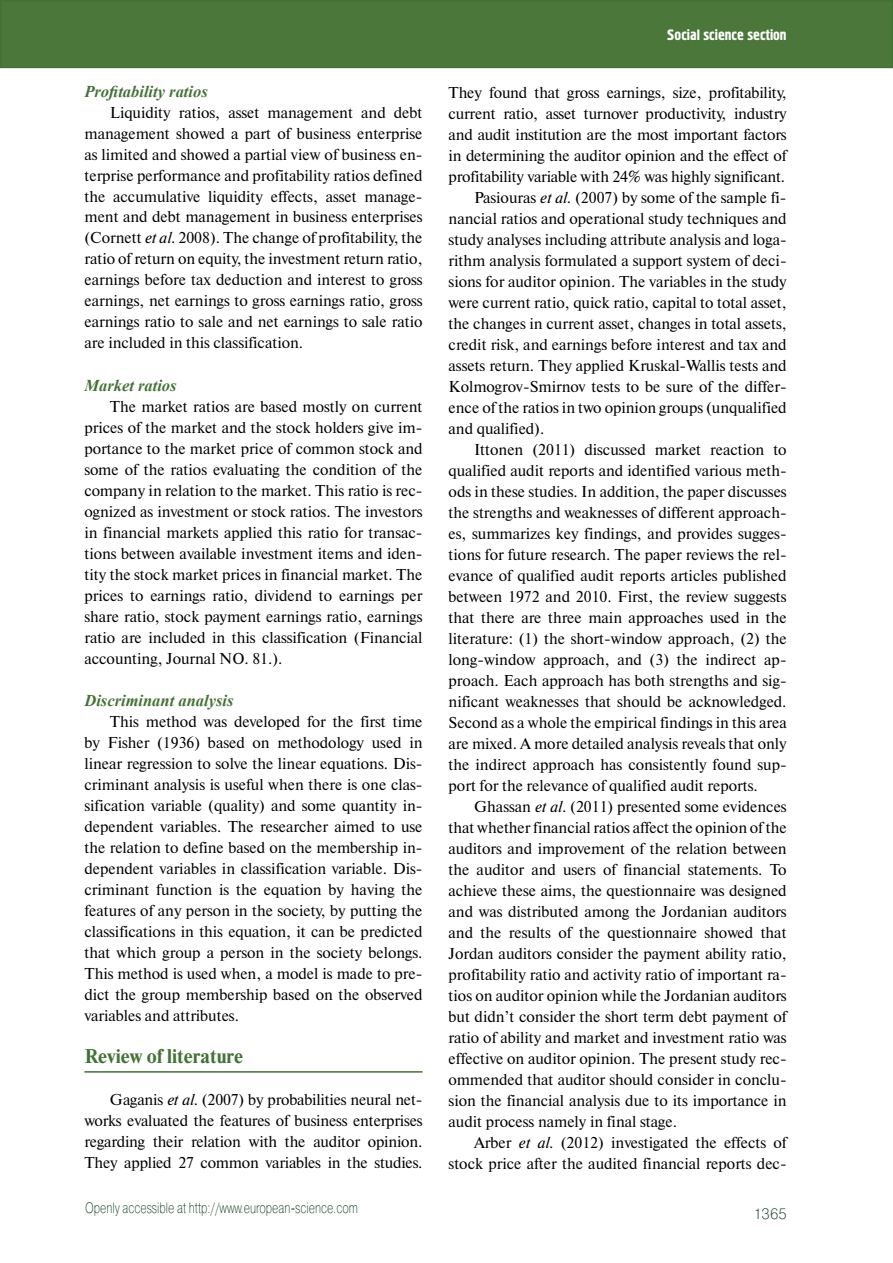
<style>
.page{position:relative;width:893px;height:1263px;background:#fff}
.page>*{position:absolute;margin:0;border:0;box-sizing:border-box;transform-origin:0 0}
.t1{font:700 18.75px "Newton C";color:#437236}
.t2{font:italic 700 16.5px "Times New Roman";color:#437236}
.t3{font:15.75px/21px "Newton C";color:#000;text-align:justify}
.t4{font:15px "Pragmatica Light C";color:#0d3e20;scale:.75 1}
.t5{font:15px "Hermes C";color:#fff}
.t6{font:15px "Pragmatica Light C";color:#0d3e20}
.s1{font-style:italic}
</style>
<div class="page">
<div style="left:1px;top:1px;width:891px;height:66px;background:#4b773b"></div>
<div style="left:0;top:0;width:893px;height:68px;border:2px solid #437236"></div>
<hr style="left:84px;top:1071px;width:338px;height:2px;background:#437236">
<p class="t2" style="left:84px;top:79px;width:125px">Profitability ratios</p>
<p class="t3" style="left:84px;top:102px;width:340px;text-indent:26px">Liquidity ratios, asset management and debt management showed a part of business enterprise as limited and showed a partial view of business en&shy;terprise performance and profitability ratios defined the accumulative liquidity effects, asset manage&shy;ment and debt management in business enterprises (Cornett <span class="s1">et al</span>. 2008). The change of profitability, the ratio of return on equity, the investment return ratio, earnings before tax deduction and interest to gross earnings, net earnings to gross earnings ratio, gross earnings ratio to sale and net earnings to sale ratio are included in this classification.</p>
<p class="t2" style="left:84px;top:373px;width:94px">Market ratios</p>
<p class="t3" style="left:84px;top:396px;width:340px;text-indent:26px">The market ratios are based mostly on current prices of the market and the stock holders give im&shy;portance to the market price of common stock and some of the ratios evaluating the condition of the company in relation to the market. This ratio is rec&shy;ognized as investment or stock ratios. The investors in financial markets applied this ratio for transac&shy;tions between available investment items and iden&shy;tity the stock market prices in financial market. The prices to earnings ratio, dividend to earnings per share ratio, stock payment earnings ratio, earnings ratio are included in this classification (Financial accounting, Journal NO. 81.).</p>
<p class="t2" style="left:84px;top:688px;width:150px">Discriminant analysis</p>
<p class="t3" style="left:84px;top:711px;width:340px;text-indent:26px">This method was developed for the first time by Fisher (1936) based on methodology used in linear regression to solve the linear equations. Dis&shy;criminant analysis is useful when there is one clas&shy;sification variable (quality) and some quantity in&shy;dependent variables. The researcher aimed to use the relation to define based on the membership in&shy;dependent variables in classification variable. Dis&shy;criminant function is the equation by having the features of any person in the society, by putting the classifications in this equation, it can be predicted that which group a person in the society belongs.<br>This method is used when, a model is made to pre&shy;dict the group membership based on the observed variables and attributes.</p>
<p class="t1" style="left:84px;top:1045px;width:160px">Review of literature</p>
<p class="t3" style="left:84px;top:1089px;width:340px;text-indent:26px">Gaganis <span class="s1">et al</span>. (2007) by probabilities neural net&shy;works evaluated the features of business enterprises regarding their relation with the auditor opinion.<br>They applied 27 common variables in the studies.</p>
<p class="t4" style="left:85px;top:1199px;width:365px">Openly accessible at http://www.european-science.com</p>
<p class="t5" style="left:667px;top:26px;width:121px">Social science section</p>
<p class="t3" style="left:449px;top:82px;width:340px">They found that gross earnings, size, profitability,</p>
<p class="t3" style="left:449px;top:103px;width:340px">current ratio, asset turnover productivity, industry</p>
<p class="t3" style="left:449px;top:124px;width:340px">and audit institution are the most important factors</p>
<p class="t3" style="left:449px;top:145px;width:340px">in determining the auditor opinion and the effect of</p>
<p class="t3" style="left:449px;top:166px;width:338px">profitability variable with 24% was highly significant.</p>
<p class="t3" style="left:474px;top:187px;width:314px">Pasiouras <span class="s1">et al</span>. (2007) by some of the sample fi-</p>
<p class="t3" style="left:449px;top:208px;width:340px">nancial ratios and operational study techniques and</p>
<p class="t3" style="left:449px;top:229px;width:340px">study analyses including attribute analysis and loga-</p>
<p class="t3" style="left:449px;top:250px;width:339px">rithm analysis formulated a support system of deci-</p>
<p class="t3" style="left:449px;top:271px;width:340px">sions for auditor opinion. The variables in the study</p>
<p class="t3" style="left:449px;top:292px;width:339px">were current ratio, quick ratio, capital to total asset,</p>
<p class="t3" style="left:449px;top:313px;width:340px">the changes in current asset, changes in total assets,</p>
<p class="t3" style="left:449px;top:334px;width:340px">credit risk, and earnings before interest and tax and</p>
<p class="t3" style="left:449px;top:355px;width:339px">assets return. They applied Kruskal-Wallis tests and</p>
<p class="t3" style="left:449px;top:376px;width:340px">Kolmogrov-Smirnov tests to be sure of the differ-</p>
<p class="t3" style="left:449px;top:397px;width:340px">ence of the ratios in two opinion groups (unqualified</p>
<p class="t3" style="left:449px;top:418px;width:97px">and qualified).</p>
<p class="t3" style="left:474px;top:439px;width:314px">Ittonen (2011) discussed market reaction to</p>
<p class="t3" style="left:449px;top:460px;width:340px">qualified audit reports and identified various meth-</p>
<p class="t3" style="left:449px;top:481px;width:340px">ods in these studies. In addition, the paper discusses</p>
<p class="t3" style="left:449px;top:502px;width:340px">the strengths and weaknesses of different approach-</p>
<p class="t3" style="left:449px;top:523px;width:340px">es, summarizes key findings, and provides sugges-</p>
<p class="t3" style="left:449px;top:544px;width:339px">tions for future research. The paper reviews the rel-</p>
<p class="t3" style="left:449px;top:565px;width:339px">evance of qualified audit reports articles published</p>
<p class="t3" style="left:449px;top:586px;width:340px">between 1972 and 2010. First, the review suggests</p>
<p class="t3" style="left:449px;top:607px;width:339px">that there are three main approaches used in the</p>
<p class="t3" style="left:449px;top:628px;width:340px">literature: (1) the short-window approach, (2) the</p>
<p class="t3" style="left:449px;top:649px;width:340px">long-window approach, and (3) the indirect ap-</p>
<p class="t3" style="left:449px;top:670px;width:339px">proach. Each approach has both strengths and sig-</p>
<p class="t3" style="left:449px;top:691px;width:339px">nificant weaknesses that should be acknowledged.</p>
<p class="t3" style="left:449px;top:712px;width:340px">Second as a whole the empirical findings in this area</p>
<p class="t3" style="left:449px;top:733px;width:340px">are mixed. A more detailed analysis reveals that only</p>
<p class="t3" style="left:449px;top:754px;width:340px">the indirect approach has consistently found sup-</p>
<p class="t3" style="left:449px;top:775px;width:311px">port for the relevance of qualified audit reports.</p>
<p class="t3" style="left:474px;top:796px;width:314px">Ghassan <span class="s1">et al</span>. (2011) presented some evidences</p>
<p class="t3" style="left:449px;top:817px;width:340px">that whether financial ratios affect the opinion of the</p>
<p class="t3" style="left:449px;top:838px;width:340px">auditors and improvement of the relation between</p>
<p class="t3" style="left:449px;top:859px;width:339px">the auditor and users of financial statements. To</p>
<p class="t3" style="left:449px;top:880px;width:340px">achieve these aims, the questionnaire was designed</p>
<p class="t3" style="left:449px;top:901px;width:339px">and was distributed among the Jordanian auditors</p>
<p class="t3" style="left:449px;top:922px;width:339px">and the results of the questionnaire showed that</p>
<p class="t3" style="left:449px;top:943px;width:340px">Jordan auditors consider the payment ability ratio,</p>
<p class="t3" style="left:449px;top:964px;width:340px">profitability ratio and activity ratio of important ra-</p>
<p class="t3" style="left:449px;top:985px;width:340px">tios on auditor opinion while the Jordanian auditors</p>
<p class="t3" style="left:449px;top:1006px;width:339px">but didn’t consider the short term debt payment of</p>
<p class="t3" style="left:449px;top:1027px;width:339px">ratio of ability and market and investment ratio was</p>
<p class="t3" style="left:449px;top:1048px;width:340px">effective on auditor opinion. The present study rec-</p>
<p class="t3" style="left:449px;top:1069px;width:340px">ommended that auditor should consider in conclu-</p>
<p class="t3" style="left:449px;top:1090px;width:340px">sion the financial analysis due to its importance in</p>
<p class="t3" style="left:449px;top:1111px;width:230px">audit process namely in final stage.</p>
<p class="t3" style="left:474px;top:1132px;width:314px">Arber <span class="s1">et al</span>. (2012) investigated the effects of</p>
<p class="t3" style="left:449px;top:1153px;width:340px">stock price after the audited financial reports dec-</p>
<p class="t6" style="left:753px;top:1205px;width:35px">1365</p>
</div>
